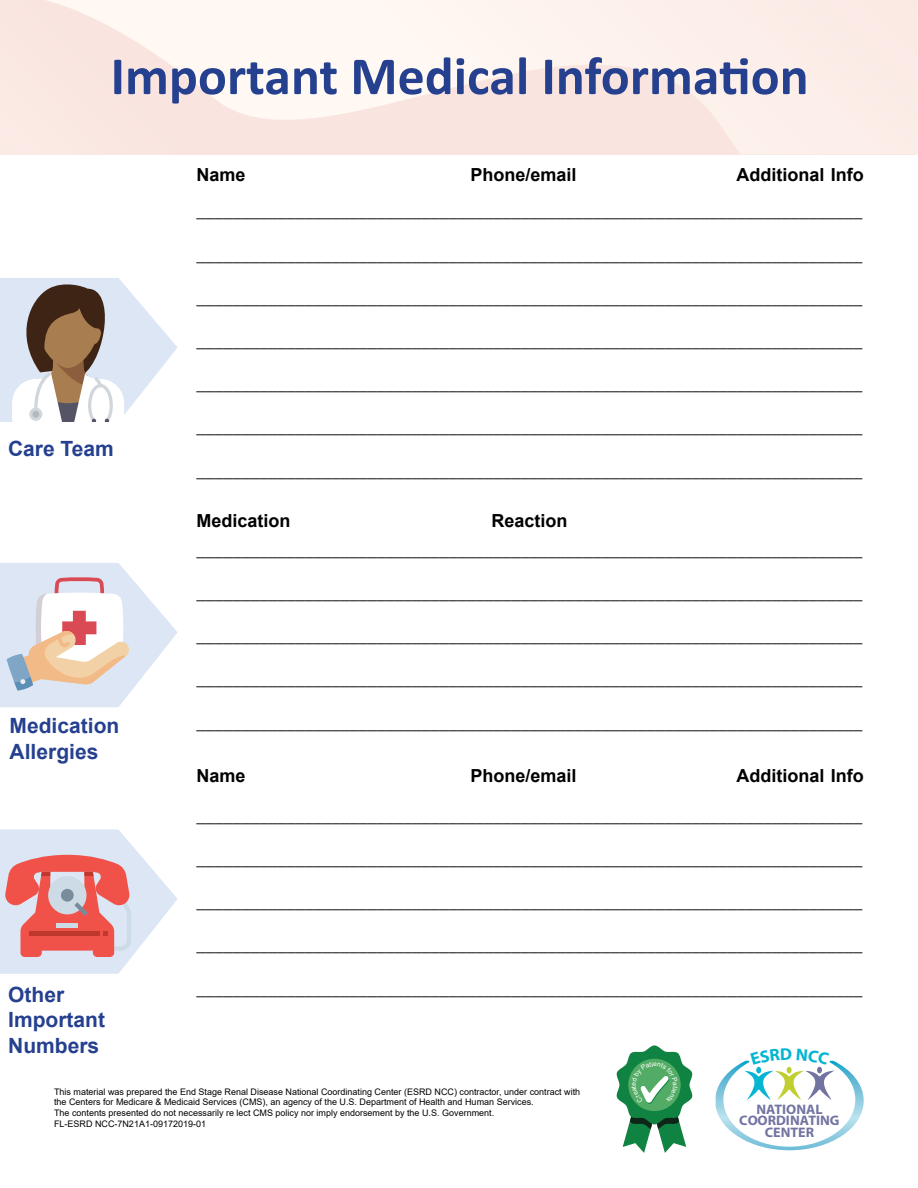
<style>
.page{position:relative;width:918px;height:1188px;background:#fff}
.page>*{position:absolute;margin:0;border:0;box-sizing:border-box;transform-origin:0 0}
.t1{font:700 54px "Calibri";color:#25408f}
.t2{font:700 21px/25.2px "Arial";color:#25408f}
.t3{font:18px "Minion Pro";color:#000}
.t4{font:700 18px "Arial";color:#000}
.t5{font:700 13.8px/12px "Myriad Pro";color:#7273a1;text-align:center}
.t6{font:9px/10.8px "Arial";color:#000}
</style>
<div class="page">
<div style="left:1px;top:0;width:915px;height:154px;background:#fae8e2"></div>
<svg style="left:47px;top:0;width:871px;height:154px"></svg>
<svg style="left:0;top:278px;width:177px;height:144px"></svg>
<svg style="left:0;top:829px;width:177px;height:145px"></svg>
<svg style="left:0;top:563px;width:177px;height:144px"></svg>
<svg style="left:716px;top:1060px;width:148px;height:90px"></svg>
<svg style="left:616px;top:1045px;width:77px;height:108px"></svg>
<h3 class="t1" style="left:111px;top:38px;width:700px">Important Medical Information</h3>
<p class="t4" style="left:196px;top:162px;width:51px">Name</p>
<p class="t4" style="left:470px;top:162px;width:108px">Phone/email</p>
<p class="t4" style="left:736px;top:162px;width:129px">Additional Info</p>
<p class="t3" style="left:196px;top:200px;width:667px">__________________________________________________________________________</p>
<p class="t3" style="left:196px;top:243px;width:667px">__________________________________________________________________________</p>
<p class="t3" style="left:196px;top:286px;width:667px">__________________________________________________________________________</p>
<p class="t3" style="left:196px;top:329px;width:667px">__________________________________________________________________________</p>
<p class="t3" style="left:196px;top:372px;width:667px">__________________________________________________________________________</p>
<p class="t2" style="left:8px;top:436px;width:107px">Care Team</p>
<p class="t2" style="left:10px;top:714px;width:111px">Medication<br>Allergies</p>
<p class="t2" style="left:8px;top:982px;width:98px">Other<br>Important<br>Numbers</p>
<p class="t3" style="left:196px;top:416px;width:667px">__________________________________________________________________________</p>
<p class="t3" style="left:196px;top:459px;width:667px">__________________________________________________________________________</p>
<p class="t4" style="left:196px;top:508px;width:96px">Medication</p>
<p class="t4" style="left:491px;top:508px;width:78px">Reaction</p>
<p class="t3" style="left:196px;top:538px;width:667px">__________________________________________________________________________</p>
<p class="t3" style="left:196px;top:581px;width:667px">__________________________________________________________________________</p>
<p class="t3" style="left:196px;top:624px;width:667px">__________________________________________________________________________</p>
<p class="t3" style="left:196px;top:668px;width:667px">__________________________________________________________________________</p>
<p class="t3" style="left:196px;top:711px;width:667px">__________________________________________________________________________</p>
<p class="t4" style="left:196px;top:763px;width:51px">Name</p>
<p class="t4" style="left:470px;top:763px;width:108px">Phone/email</p>
<p class="t4" style="left:736px;top:763px;width:129px">Additional Info</p>
<p class="t3" style="left:196px;top:804px;width:667px">__________________________________________________________________________</p>
<p class="t3" style="left:196px;top:847px;width:667px">__________________________________________________________________________</p>
<p class="t3" style="left:196px;top:890px;width:667px">__________________________________________________________________________</p>
<p class="t3" style="left:196px;top:934px;width:667px">__________________________________________________________________________</p>
<p class="t3" style="left:196px;top:977px;width:667px">__________________________________________________________________________</p>
<p class="t6" style="left:54px;top:1086px;width:528px">This material was prepared the End Stage Renal Disease National Coordinating Center (ESRD NCC) contractor, under contract with</p>
<p class="t6" style="left:54px;top:1097px;width:481px">the Centers for Medicare &amp; Medicaid Services (CMS), an agency of the U.S. Department of Health and Human Services.<br>The contents presented do not necessarily re lect CMS policy nor imply endorsement by the U.S. Government.<br>FL-ESRD NCC-7N21A1-09172019-01</p>
<p class="t5" style="left:739px;top:1102px;width:102px">NATIONAL<br>COORDINATING<br>CENTER</p>
</div>
